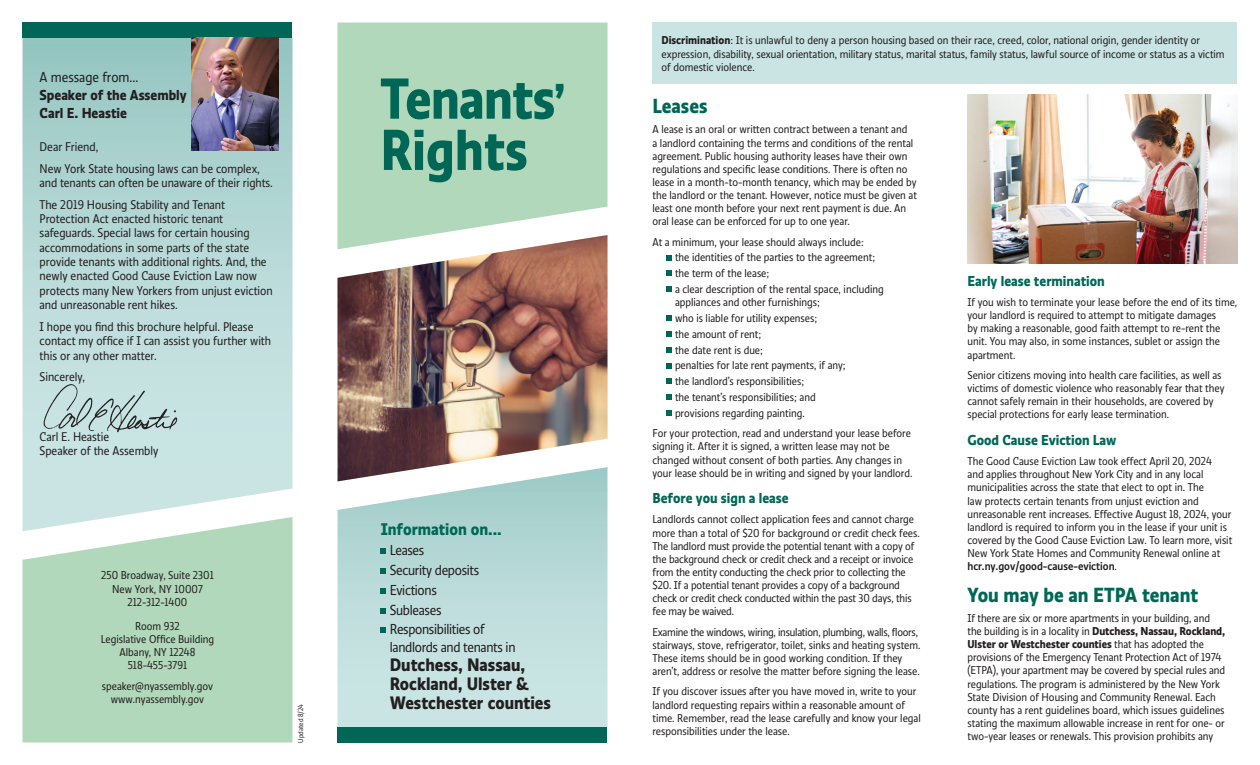
<style>
.page{position:relative;width:1260px;height:765px;background:#fff}
.page>*{position:absolute;margin:0;border:0;box-sizing:border-box;transform-origin:0 0}
.t1{font:700 60px/51.2px "Ratio Display";letter-spacing:-.015em;color:#006756;scale:.96 1}
.t2{font:700 21.25px "Ratio Display";color:#006756}
.t3{font:700 18.75px/18.8px "Ratio Display";color:#231f20}
.t4{font:700 17.5px "Ratio Display";color:#006756}
.t5{font:15px/19.8px "Ratio Display";letter-spacing:-.02em;color:#231f20}
.t6{font:700 15px "Ratio Display";color:#006756}
.t7{font:700 15px "Ratio Display";color:#231f20}
.t8{font:15px "Ratio Display";color:#231f20}
.Body_text{font:13.12px/14.4px "Ratio Display";color:#231f20}
.Body_text-2{font:11.88px/13.1px "Ratio Display";color:#231f20}
.t9{font:7.5px "Ratio Display";color:#231f20}
.s1{font-size:48.75px}
.s2{font-weight:700}
.s3{font-weight:500}
</style>
<div class="page">
<svg style="left:666px;top:255px;width:5px;height:5px"></svg>
<svg style="left:666px;top:271px;width:5px;height:5px"></svg>
<svg style="left:666px;top:287px;width:5px;height:5px"></svg>
<svg style="left:666px;top:316px;width:5px;height:5px"></svg>
<svg style="left:666px;top:331px;width:5px;height:6px"></svg>
<svg style="left:666px;top:347px;width:5px;height:5px"></svg>
<svg style="left:666px;top:363px;width:5px;height:5px"></svg>
<svg style="left:666px;top:379px;width:5px;height:5px"></svg>
<svg style="left:666px;top:395px;width:5px;height:5px"></svg>
<svg style="left:666px;top:410px;width:5px;height:6px"></svg>
<div style="left:22px;top:531px;width:270px;height:211px;background:#b1d8ba"></div>
<svg style="left:22px;top:38px;width:270px;height:493px;background:#badbd9"></svg>
<svg style="left:338px;top:481px;width:270px;height:246px;background:#bedddb"></svg>
<div style="left:338px;top:22px;width:270px;height:213px;background:#b1d8ba"></div>
<div style="left:652px;top:22px;width:586px;height:62px;background:#c9e4e3"></div>
<img style="left:338px;top:235px;width:270px;height:246px">
<div style="left:338px;top:727px;width:270px;height:15px;background:#006756"></div>
<div style="left:22px;top:22px;width:270px;height:16px;background:#006756"></div>
<img style="left:968px;top:95px;width:270px;height:168px">
<svg style="left:381px;top:549px;width:5px;height:5px"></svg>
<svg style="left:381px;top:568px;width:5px;height:6px"></svg>
<svg style="left:381px;top:588px;width:5px;height:5px"></svg>
<svg style="left:381px;top:608px;width:5px;height:5px"></svg>
<svg style="left:381px;top:628px;width:5px;height:5px"></svg>
<img style="left:192px;top:38px;width:86px;height:112px">
<img style="left:40px;top:380px;width:141px;height:57px">
<p class="t8" style="left:40px;top:68px;width:100px">A message from...</p>
<p class="t7" style="left:40px;top:85px;width:149px">Speaker of the Assembly</p>
<p class="t7" style="left:40px;top:103px;width:89px">Carl E. Heastie</p>
<p class="Body_text" style="left:40px;top:140px;width:60px">Dear Friend,</p>
<p class="Body_text" style="left:40px;top:161px;width:235px">New York State housing laws can be complex, and tenants can often be unaware of their rights.</p>
<p class="Body_text" style="left:40px;top:197px;width:235px">The 2019 Housing Stability and Tenant Protection Act enacted historic tenant safeguards. Special laws for certain housing accommodations in some parts of the state provide tenants with additional rights. And, the newly enacted Good Cause Eviction Law now protects many New Yorkers from unjust eviction and unreasonable rent hikes.</p>
<p class="Body_text" style="left:40px;top:319px;width:233px">I hope you find this brochure helpful. Please contact my office if I can assist you further with this or any other matter.</p>
<p class="Body_text" style="left:40px;top:370px;width:47px">Sincerely,</p>
<p class="Body_text" style="left:40px;top:429px;width:71px">Carl E. Heastie</p>
<p class="Body_text" style="left:40px;top:444px;width:120px">Speaker of the Assembly</p>
<p class="Body_text-2" style="left:101px;top:569px;width:114px">250 Broadway, Suite 2301</p>
<p class="Body_text-2" style="left:112px;top:582px;width:92px">New York, NY 10007</p>
<p class="Body_text-2" style="left:128px;top:595px;width:61px">212-312-1400</p>
<p class="Body_text-2" style="left:135px;top:620px;width:46px">Room 932</p>
<p class="Body_text-2" style="left:101px;top:633px;width:115px">Legislative Office Building</p>
<p class="Body_text-2" style="left:119px;top:646px;width:78px">Albany, NY 12248</p>
<p class="Body_text-2" style="left:128px;top:659px;width:61px">518-455-3791</p>
<p class="Body_text-2" style="left:102px;top:679px;width:113px">speaker@nyassembly.gov</p>
<p class="Body_text-2" style="left:111px;top:693px;width:95px">www.nyassembly.gov</p>
<p class="t9" style="left:296px;top:742px;width:40px;rotate:-90deg">Updated 8/24</p>
<h1 class="t1" style="left:380px;top:72px;width:194px">Tenants<span class="s1">’<br></span>Rights</h1>
<h3 class="t4" style="left:381px;top:519px;width:123px">Information on...</h3>
<p class="t5" style="left:390px;top:540px;width:96px">Leases<br>Security deposits<br>Evictions<br>Subleases<br>Responsibilities of</p>
<p class="t5" style="left:390px;top:638px;width:127px">landlords and tenants in</p>
<h3 class="t3" style="left:390px;top:655px;width:163px">Dutchess, Nassau,<br>Rockland, Ulster &amp;<br>Westchester counties</h3>
<p class="Body_text-2" style="left:662px;top:34px;width:565px"><span class="s2">Discrimination</span>: It is unlawful to deny a person housing based on their race, creed, color, national origin, gender identity or expression, disability, sexual orientation, military status, marital status, family status, lawful source of income or status as a victim of domestic violence.</p>
<h2 class="t2" style="left:652px;top:93px;width:57px">Leases</h2>
<p class="Body_text-2" style="left:652px;top:123px;width:266px">A lease is an oral or written contract between a tenant and<br>a landlord containing the terms and conditions of the rental agreement. Public housing authority leases have their own regulations and specific lease conditions. There is often no lease in a month-to-month tenancy, which may be ended by the landlord or the tenant. However, notice must be given at least one month before your next rent payment is due. An oral lease can be enforced for up to one year.</p>
<p class="Body_text-2" style="left:675px;top:234px;width:210px;line-height:15.9px;text-indent:-22px">At a minimum, your lease should always include:<br>the identities of the parties to the agreement; the term of the lease;<br>a clear description of the rental space, including</p>
<p class="Body_text-2" style="left:675px;top:294px;width:172px;line-height:15.9px">appliances and other furnishings;<br>who is liable for utility expenses;<br>the amount of rent;<br>the date rent is due;<br>penalties for late rent payments, if any; the landlord’s responsibilities;<br>the tenant’s responsibilities; and provisions regarding painting.</p>
<p class="Body_text-2" style="left:652px;top:427px;width:261px">For your protection, read and understand your lease before signing it. After it is signed, a written lease may not be changed without consent of both parties. Any changes in your lease should be in writing and signed by your landlord.</p>
<p class="t6" style="left:652px;top:489px;width:138px">Before you sign a lease</p>
<p class="Body_text-2" style="left:652px;top:513px;width:269px">Landlords cannot collect application fees and cannot charge more than a total of $20 for background or credit check fees.<br>The landlord must provide the potential tenant with a copy of the background check or credit check and a receipt or invoice from the entity conducting the check prior to collecting the $20. If a potential tenant provides a copy of a background check or credit check conducted within the past 30 days, this fee may be waived.</p>
<p class="Body_text-2" style="left:652px;top:625px;width:269px">Examine the windows, wiring, insulation, plumbing, walls, floors, stairways, stove, refrigerator, toilet, sinks and heating system.<br>These items should be in good working condition. If they aren’t, address or resolve the matter before signing the lease.</p>
<p class="Body_text-2" style="left:652px;top:685px;width:270px">If you discover issues after you have moved in, write to your landlord requesting repairs within a reasonable amount of time. Remember, read the lease carefully and know your legal responsibilities under the lease.</p>
<p class="t6" style="left:968px;top:271px;width:139px">Early lease termination</p>
<p class="Body_text-2" style="left:968px;top:296px;width:271px">If you wish to terminate your lease before the end of its time, your landlord is required to attempt to mitigate damages<br>by making a reasonable, good faith attempt to re-rent the unit. You may also, in some instances, sublet or assign the apartment.</p>
<p class="Body_text-2" style="left:968px;top:369px;width:258px">Senior citizens moving into health care facilities, as well as victims of domestic violence who reasonably fear that they cannot safely remain in their households, are covered by special protections for early lease termination.</p>
<p class="t6" style="left:968px;top:430px;width:150px">Good Cause Eviction Law</p>
<p class="Body_text-2" style="left:968px;top:455px;width:266px">The Good Cause Eviction Law took effect April 20, 2024<br>and applies throughout New York City and in any local municipalities across the state that elect to opt in. The<br>law protects certain tenants from unjust eviction and unreasonable rent increases. Effective August 18, 2024, your landlord is required to inform you in the lease if your unit is covered by the Good Cause Eviction Law. To learn more, visit New York State Homes and Community Renewal online at <span class="s3">hcr.ny.gov/good-cause-eviction</span>.</p>
<h2 class="t2" style="left:968px;top:581px;width:232px">You may be an ETPA tenant</h2>
<p class="Body_text-2" style="left:968px;top:612px;width:259px">If there are six or more apartments in your building, and the building is in a locality in <span class="s2">Dutchess, Nassau, Rockland, Ulster or Westchester counties</span> that has adopted the provisions of the Emergency Tenant Protection Act of 1974 (ETPA), your apartment may be covered by special rules and regulations. The program is administered by the New York State Division of Housing and Community Renewal. Each county has a rent guidelines board, which issues guidelines stating the maximum allowable increase in rent for one- or two-year leases or renewals. This provision prohibits any</p>
</div>
